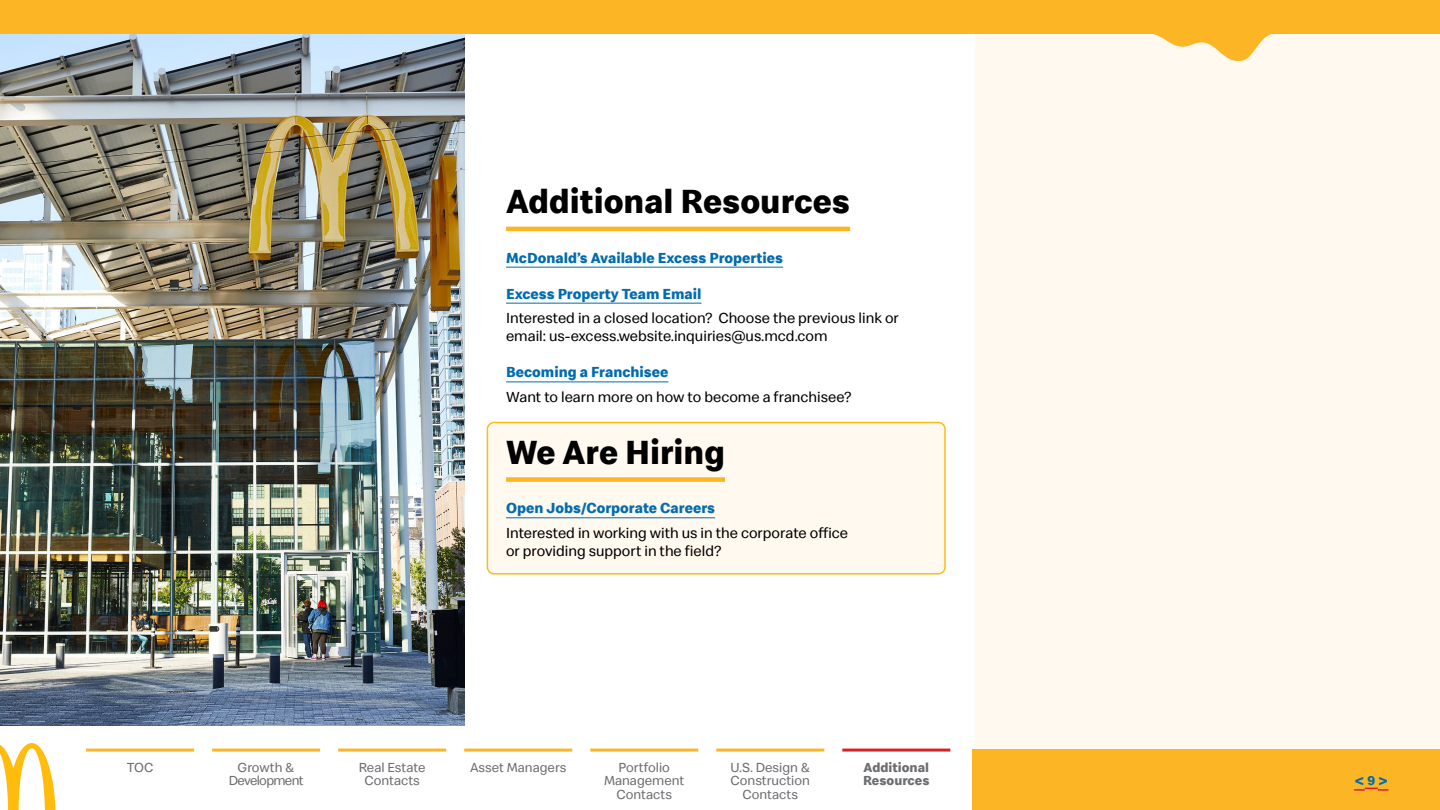
<style>
.page{position:relative;width:1440px;height:810px;background:#fff}
.page>*{position:absolute;margin:0;border:0;box-sizing:border-box;transform-origin:0 0}
.t1{font:700 34.5px "Speedee";color:#000}
.t2{font:700 18px "Speedee";color:#006caf}
.t3{font:15px/18px "Speedee";color:#000}
.t4{font:700 15px "Speedee";color:#006caf}
.t5{font:13.5px/13.5px "Speedee";color:#6d6e71;text-align:center}
.t6{font:700 13.5px/13.5px "Speedee";color:#6d6e71}
.t7{font:13.5px/13.5px "Speedee";letter-spacing:-.05em;color:#6d6e71;text-align:center}
.s1{font-size:13.5px}
</style>
<div class="page">
<svg style="left:0;top:743px;width:56px;height:67px"></svg>
<div style="left:975px;top:0;width:465px;height:810px;background:#fff9f0"></div>
<div style="left:972px;top:749px;width:468px;height:61px;background:#fcb525"></div>
<div style="left:487px;top:422px;width:458px;height:152px;background:#fff9f0;border-radius:7px"></div>
<div style="left:487px;top:422px;width:459px;height:153px;border:2px solid #febb14;border-radius:7px"></div>
<img style="left:0;top:33px;width:464px;height:693px">
<hr style="left:86px;top:749px;width:108px;height:3px;background:#fcb525">
<hr style="left:212px;top:749px;width:108px;height:3px;background:#fcb525">
<hr style="left:338px;top:749px;width:108px;height:3px;background:#fcb525">
<hr style="left:464px;top:749px;width:108px;height:3px;background:#fcb525">
<hr style="left:590px;top:749px;width:108px;height:3px;background:#fcb525">
<hr style="left:716px;top:749px;width:108px;height:3px;background:#fcb525">
<hr style="left:842px;top:749px;width:108px;height:3px;background:#da1f26">
<svg style="left:1354px;top:788px;width:34px;height:3px"></svg>
<svg style="left:1145px;top:33px;width:136px;height:28px"></svg>
<div style="left:0;top:0;width:1440px;height:33px;background:#fcb525"></div>
<hr style="left:506px;top:227px;width:344px;height:4px;background:#fcb525">
<hr style="left:506px;top:267px;width:277px;height:1px;background:#006caf">
<hr style="left:506px;top:303px;width:195px;height:1px;background:#006caf">
<hr style="left:506px;top:382px;width:162px;height:1px;background:#006caf">
<div style="left:506px;top:477px;width:219px;height:5px;background:#fcb525"></div>
<hr style="left:506px;top:517px;width:209px;height:1px;background:#006caf">
<h1 class="t1" style="left:506px;top:180px;width:345px">Additional Resources</h1>
<p class="t4" style="left:506px;top:248px;width:278px">McDonald’s Available Excess Properties</p>
<p class="t4" style="left:506px;top:284px;width:197px">Excess Property Team Email</p>
<p class="t3" style="left:506px;top:309px;width:394px">Interested in a closed location? Choose the previous link or email: us-excess.website.inquiries@us.mcd.com</p>
<p class="t4" style="left:506px;top:363px;width:164px">Becoming a Franchisee</p>
<p class="t3" style="left:506px;top:388px;width:347px">Want to learn more on how to become a franchisee?</p>
<h1 class="t1" style="left:506px;top:430px;width:220px">We Are Hiring</h1>
<p class="t4" style="left:506px;top:499px;width:210px">Open Jobs/Corporate Careers</p>
<p class="t3" style="left:506px;top:524px;width:343px">Interested in working with us in the corporate office or providing support in the field?</p>
<p class="t5" style="left:127px;top:761px;width:28px">TOC</p>
<p class="t7" style="left:229px;top:761px;width:76px">Growth &amp;<br>Development</p>
<p class="t5" style="left:359px;top:761px;width:68px">Real Estate<br>Contacts</p>
<p class="t5" style="left:470px;top:761px;width:98px">Asset Managers</p>
<p class="t5" style="left:604px;top:761px;width:82px">Portfolio<br>Management<br>Contacts</p>
<p class="t5" style="left:730px;top:761px;width:81px">U.S. Design &amp;<br>Construction<br>Contacts</p>
<p class="t6" style="left:863px;top:761px;width:68px">Additional<br>Resources</p>
<p class="t2" style="left:1354px;top:769px;width:36px">&lt; <span class="s1">9</span> &gt;</p>
</div>
